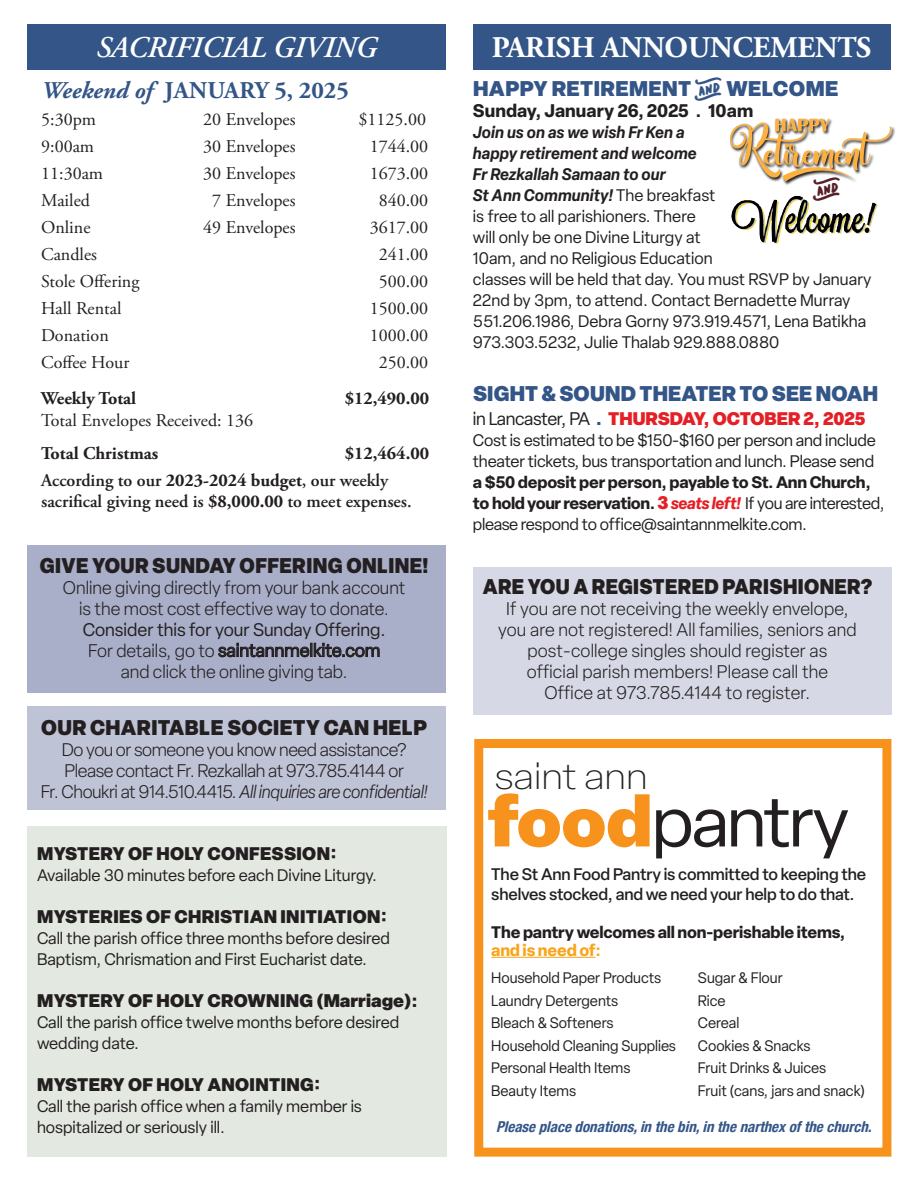
<style>
.page{position:relative;width:918px;height:1188px;background:#fff}
.page>*{position:absolute;margin:0;border:0;box-sizing:border-box;transform-origin:0 0}
.t1{font:70.5px "Elza";letter-spacing:-.03em;color:#231f20;scale:1.04 1}
.t2{font:200 36px "Elza";color:#231f20;scale:1.13 1}
.t3{font:700 36px "Shorelines Script";color:#335587}
.t4{font:700 36px "Shorelines Script";color:#591f27}
.t5{font:700 30px "Adobe Garamond Pro";letter-spacing:-.005em;color:#fff}
.t6{font:italic 600 30px "Adobe Garamond Pro";letter-spacing:-.01em;color:#fff}
.t7{font:700 24px "Adobe Garamond Pro";color:#335587}
.t8{font:900 21px "Elza";letter-spacing:.01em;color:#335587}
.t9{font:900 21px "Elza";letter-spacing:.02em;color:#231f20;scale:.93 1}
.t10{font:900 21px "Elza";letter-spacing:.02em;color:#231f20;scale:.94 1}
.t11{font:900 21px "Elza";letter-spacing:.02em;color:#231f20}
.t12{font:300 18px/21px "Elza";color:#231f20;text-align:center}
.t13{font:18px "Adobe Garamond Pro";color:#231f20}
.t14{font:300 18px/21px "Elza";letter-spacing:-.02em;color:#231f20;text-align:center}
.t15{font:900 18px "Elza";letter-spacing:.02em;color:#231f20}
.t16{font:600 18px/21px "Adobe Garamond Pro";color:#231f20}
.t17{font:700 18px "Adobe Garamond Pro";color:#231f20}
.t18{font:900 18px "Elza";letter-spacing:-.005em;color:#e41f25}
.t19{font:700 18px "Elza";letter-spacing:.005em;color:#231f20}
.t20{font:16.5px/21px "Elza";color:#231f20}
.t21{font:italic 600 16.5px "Elza";letter-spacing:.005em;color:#231f20}
.t22{font:500 16.5px/19.8px "Elza";letter-spacing:-.01em;color:#231f20}
.t23{font:700 16.5px/18px "Elza";letter-spacing:-.01em;color:#231f20}
.t24{font:15px "Elza";color:#231f20}
.t25{font:italic 700 condensed 15px "Helvetica Neue";color:#335587}
.s1{font-style:italic}
.s2{font-weight:700}
.s3{font-weight:400;font-style:normal}
.s4{font-weight:400;color:#231f20}
.s5{color:#335587}
.s6{font-weight:900;font-size:18px;color:#e41f25}
.s7{font-weight:700;font-style:italic;color:#e41f25}
.s8{font-weight:400}
.s9{font-weight:900;color:#f7931d}
.s10{color:#f9a51b}
</style>
<div class="page">
<div style="left:473px;top:25px;width:417px;height:45px;background:#335587"></div>
<div style="left:27px;top:25px;width:419px;height:45px;background:#335587"></div>
<div style="left:473px;top:567px;width:418px;height:148px;background:#d6d9e5"></div>
<div style="left:28px;top:706px;width:418px;height:104px;background:#bfc3d6"></div>
<div style="left:28px;top:545px;width:418px;height:148px;background:#a9afc8"></div>
<div style="left:27px;top:826px;width:420px;height:331px;background:#e3e8e1"></div>
<div style="left:474px;top:739px;width:417px;height:418px;border:9px solid #f7931d"></div>
<hr style="left:491px;top:957px;width:105px;height:1px;background:#f9a51b">
<svg style="left:775px;top:118px;width:120px;height:67px"></svg>
<svg style="left:730px;top:119px;width:161px;height:63px"></svg>
<img style="left:731px;top:196px;width:147px;height:48px">
<p class="t6" style="left:96px;top:30px;width:282px">SACRIFICIAL GIVING</p>
<p class="t5" style="left:492px;top:30px;width:381px">PARISH ANNOUNCEMENTS</p>
<p class="t7" style="left:41px;top:76px;width:309px"><span class="s1">Weekend of</span> JANUARY 5, 2025</p>
<p class="t13" style="left:41px;top:108px;width:56px">5:30pm</p>
<p class="t13" style="left:203px;top:108px;width:94px">20 Envelopes</p>
<p class="t13" style="left:359px;top:108px;width:69px">$1125.00</p>
<p class="t13" style="left:41px;top:135px;width:54px">9:00am</p>
<p class="t13" style="left:203px;top:135px;width:94px">30 Envelopes</p>
<p class="t13" style="left:370px;top:135px;width:60px">1744.00</p>
<p class="t13" style="left:41px;top:162px;width:63px">11:30am</p>
<p class="t13" style="left:203px;top:162px;width:94px">30 Envelopes</p>
<p class="t13" style="left:370px;top:162px;width:60px">1673.00</p>
<p class="t13" style="left:41px;top:189px;width:50px">Mailed</p>
<p class="t13" style="left:212px;top:189px;width:85px">7 Envelopes</p>
<p class="t13" style="left:379px;top:189px;width:51px">840.00</p>
<p class="t13" style="left:41px;top:216px;width:51px">Online</p>
<p class="t13" style="left:203px;top:216px;width:94px">49 Envelopes</p>
<p class="t13" style="left:370px;top:216px;width:60px">3617.00</p>
<p class="t13" style="left:41px;top:243px;width:57px">Candles</p>
<p class="t13" style="left:379px;top:243px;width:51px">241.00</p>
<p class="t13" style="left:41px;top:270px;width:100px">Stole Offering</p>
<p class="t13" style="left:379px;top:270px;width:51px">500.00</p>
<p class="t13" style="left:41px;top:297px;width:82px">Hall Rental</p>
<p class="t13" style="left:370px;top:297px;width:60px">1500.00</p>
<p class="t13" style="left:41px;top:324px;width:69px">Donation</p>
<p class="t13" style="left:370px;top:324px;width:60px">1000.00</p>
<p class="t13" style="left:41px;top:351px;width:90px">Coffee Hour</p>
<p class="t13" style="left:379px;top:351px;width:51px">250.00</p>
<p class="t17" style="left:41px;top:388px;width:96px">Weekly Total</p>
<p class="t17" style="left:345px;top:388px;width:86px">$12,490.00</p>
<p class="t13" style="left:41px;top:410px;width:214px">Total Envelopes Received: 136</p>
<p class="t17" style="left:41px;top:443px;width:119px">Total Christmas</p>
<p class="t17" style="left:345px;top:443px;width:86px">$12,464.00</p>
<p class="t16" style="left:41px;top:470px;width:372px">According to our <span class="s2">2023-2024 budget</span>, our weekly sacrifical giving need is <span class="s2">$8,000.00</span> to meet expenses.</p>
<p class="t3" style="left:694px;top:73px;width:32px">&amp;</p>
<p class="t8" style="left:473px;top:74px;width:220px">HAPPY RETIREMENT</p>
<p class="t8" style="left:726px;top:74px;width:113px">WELCOME</p>
<p class="t19" style="left:473px;top:98px;width:282px">Sunday, January 26, 2025 . 10am</p>
<p class="t21" style="left:473px;top:121px;width:213px">Join us on as we wish Fr Ken a</p>
<p class="t21" style="left:473px;top:142px;width:226px">happy retirement and welcome</p>
<p class="t21" style="left:473px;top:163px;width:194px">Fr Rezkallah Samaan to our</p>
<p class="t21" style="left:473px;top:184px;width:244px">St Ann Community! <span class="s3">The breakfast</span></p>
<p class="t20" style="left:473px;top:206px;width:400px">is free to all parishioners. There<br>will only be one Divine Liturgy at<br>10am, and no Religious Education<br>classes will be held that day. You must RSVP by January 22nd by 3pm, to attend. Contact Bernadette Murray 551.206.1986, Debra Gorny 973.919.4571, Lena Batikha 973.303.5232, Julie Thalab 929.888.0880</p>
<p class="t4" style="left:813px;top:173px;width:32px">&amp;</p>
<p class="t8" style="left:473px;top:378px;width:407px">SIGHT &amp; SOUND THEATER TO SEE NOAH</p>
<p class="t18" style="left:473px;top:406px;width:394px"><span class="s4">in Lancaster, PA</span> <span class="s5">.</span> THURSDAY, OCTOBER 2, 2025</p>
<p class="t20" style="left:473px;top:430px;width:413px">Cost is estimated to be $150-$160 per person and include theater tickets, bus transportation and lunch. Please send <span class="s2">a $50 deposit per person, payable to St. Ann Church, to hold your reservation.</span> <span class="s6">3</span> <span class="s7">seats left!</span> If you are interested, please respond to office@saintannmelkite.com.</p>
<p class="t10" style="left:40px;top:550px;width:415px">GIVE YOUR SUNDAY OFFERING ONLINE!</p>
<p class="t12" style="left:63px;top:577px;width:344px">Online giving directly from your bank account is the most cost effective way to donate.<br><span class="s8">Consider this for your Sunday Offering.<br></span>For details, go to <span class="s8">saintannmelkite.com<br></span>and click the online giving tab.</p>
<p class="t11" style="left:41px;top:712px;width:387px">OUR CHARITABLE SOCIETY CAN HELP</p>
<p class="t14" style="left:41px;top:739px;width:388px">Do you or someone you know need assistance?<br>Please contact Fr. Rezkallah at 973.785.4144 or<br>Fr. Choukri at 914.510.4415. <span class="s1">All inquiries are confidential!</span></p>
<p class="t15" style="left:37px;top:841px;width:301px">MYSTERY OF HOLY CONFESSION:</p>
<p class="t20" style="left:37px;top:865px;width:342px">Available 30 minutes before each Divine Liturgy.</p>
<p class="t15" style="left:37px;top:904px;width:351px">MYSTERIES OF CHRISTIAN INITIATION:</p>
<p class="t20" style="left:37px;top:928px;width:354px">Call the parish office three months before desired<br>Baptism, Chrismation and First Eucharist date.</p>
<p class="t15" style="left:37px;top:988px;width:382px">MYSTERY OF HOLY CROWNING (Marriage):</p>
<p class="t20" style="left:37px;top:1012px;width:364px">Call the parish office twelve months before desired wedding date.</p>
<p class="t15" style="left:37px;top:1072px;width:285px">MYSTERY OF HOLY ANOINTING:</p>
<p class="t20" style="left:37px;top:1096px;width:326px">Call the parish office when a family member is</p>
<p class="t20" style="left:37px;top:1117px;width:190px">hospitalized or seriously ill.</p>
<p class="t9" style="left:483px;top:572px;width:420px">ARE YOU A REGISTERED PARISHIONER?</p>
<p class="t12" style="left:498px;top:598px;width:360px">If you are not receiving the weekly envelope, you are not registered! All families, seniors and post-college singles should register as<br>official parish members! Please call the<br>Office at 973.785.4144 to register.</p>
<p class="t2" style="left:494px;top:754px;width:137px">saint ann</p>
<p class="t1" style="left:487px;top:776px;width:349px"><span class="s9">food</span>pantry</p>
<p class="t22" style="left:491px;top:864px;width:376px">The St Ann Food Pantry is committed to keeping the shelves stocked, and we need your help to do that.</p>
<p class="t23" style="left:491px;top:922px;width:356px">The pantry welcomes all non-perishable items, <span class="s10">and is need of:</span></p>
<p class="t24" style="left:491px;top:968px;width:172px">Household Paper Products</p>
<p class="t24" style="left:491px;top:991px;width:129px">Laundry Detergents</p>
<p class="t24" style="left:491px;top:1013px;width:124px">Bleach &amp; Softeners</p>
<p class="t24" style="left:491px;top:1036px;width:186px">Household Cleaning Supplies</p>
<p class="t24" style="left:491px;top:1058px;width:141px">Personal Health Items</p>
<p class="t24" style="left:491px;top:1081px;width:86px">Beauty Items</p>
<p class="t24" style="left:698px;top:968px;width:86px">Sugar &amp; Flour</p>
<p class="t24" style="left:698px;top:991px;width:29px">Rice</p>
<p class="t24" style="left:698px;top:1013px;width:43px">Cereal</p>
<p class="t24" style="left:698px;top:1036px;width:114px">Cookies &amp; Snacks</p>
<p class="t24" style="left:698px;top:1058px;width:130px">Fruit Drinks &amp; Juices</p>
<p class="t24" style="left:698px;top:1081px;width:169px">Fruit (cans, jars and snack)</p>
<p class="t25" style="left:496px;top:1114px;width:382px">Pleaseplacedonations,inthebin,inthenarthexofthechurch.</p>
</div>
